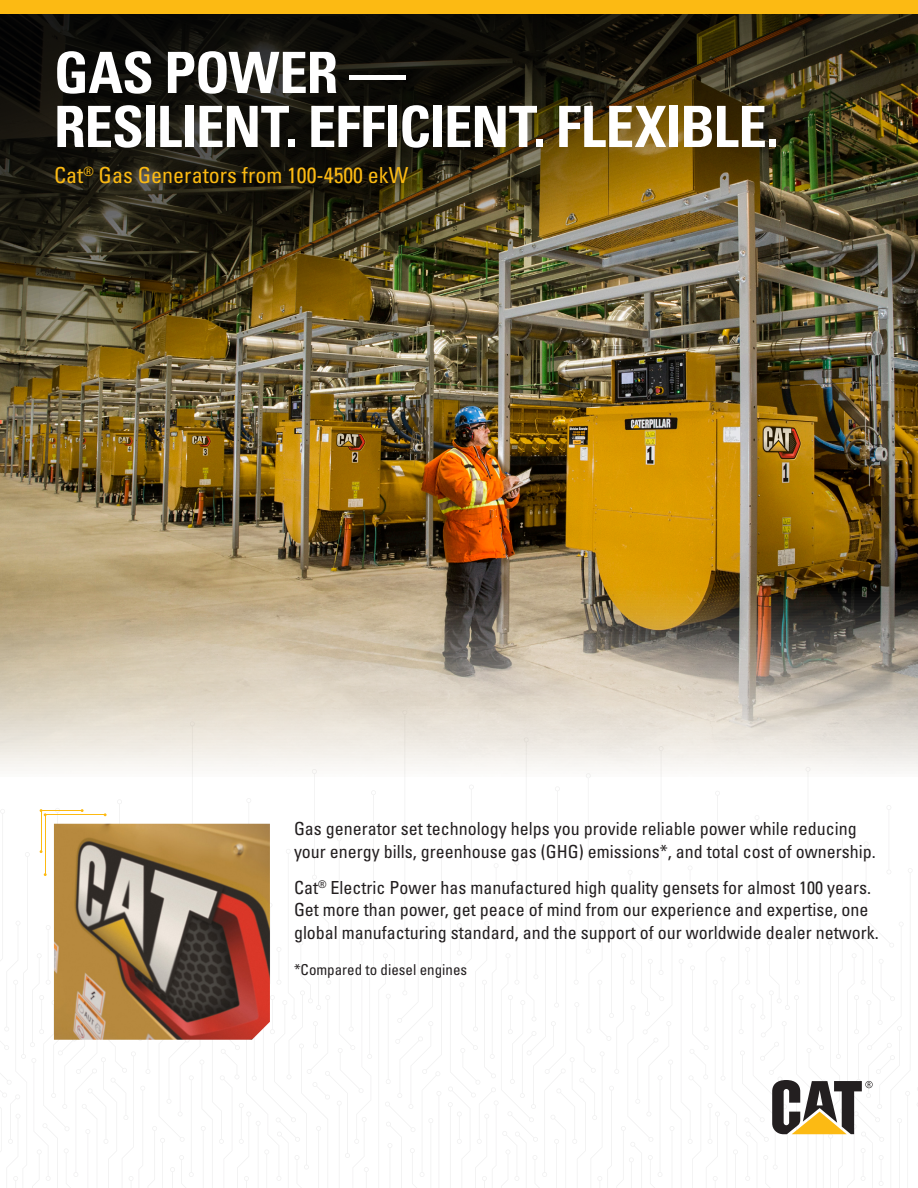
<style>
.page{position:relative;width:918px;height:1188px;background:#fff}
.page>*{position:absolute;margin:0;border:0;box-sizing:border-box;transform-origin:0 0}
.t1{font:700 condensed 57px/54px "Univers LT Std";letter-spacing:-.015em;color:#fff}
.t2{font:condensed 22.05px "Univers LT Std";color:#fcba13}
.t3{font:condensed 18px/22.5px "Univers LT Std";color:#231f20}
.t4{font:condensed 15px "Univers LT Std";color:#231f20}
</style>
<div class="page">
<img style="left:0;top:14px;width:918px;height:696px">
<div style="left:0;top:0;width:918px;height:14px;background:#fcba13"></div>
<svg style="left:0;top:710px;width:918px;height:478px"></svg>
<p class="t1" style="left:54px;top:46px;width:727px">GAS POWER —<br>RESILIENT. EFFICIENT. FLEXIBLE.</p>
<p class="t2" style="left:54px;top:161px;width:356px">Cat<sup>®</sup> Gas Generators from 100-4500 ekW</p>
<p class="t3" style="left:294px;top:817px;width:583px">Gas generator set technology helps you provide reliable power while reducing your energy bills, greenhouse gas (GHG) emissions*, and total cost of ownership.</p>
<p class="t3" style="left:294px;top:876px;width:586px">Cat<sup>®</sup> Electric Power has manufactured high quality gensets for almost 100 years.<br>Get more than power, get peace of mind from our experience and expertise, one global manufacturing standard, and the support of our worldwide dealer network.</p>
<p class="t4" style="left:294px;top:960px;width:175px">*Compared to diesel engines</p>
</div>
